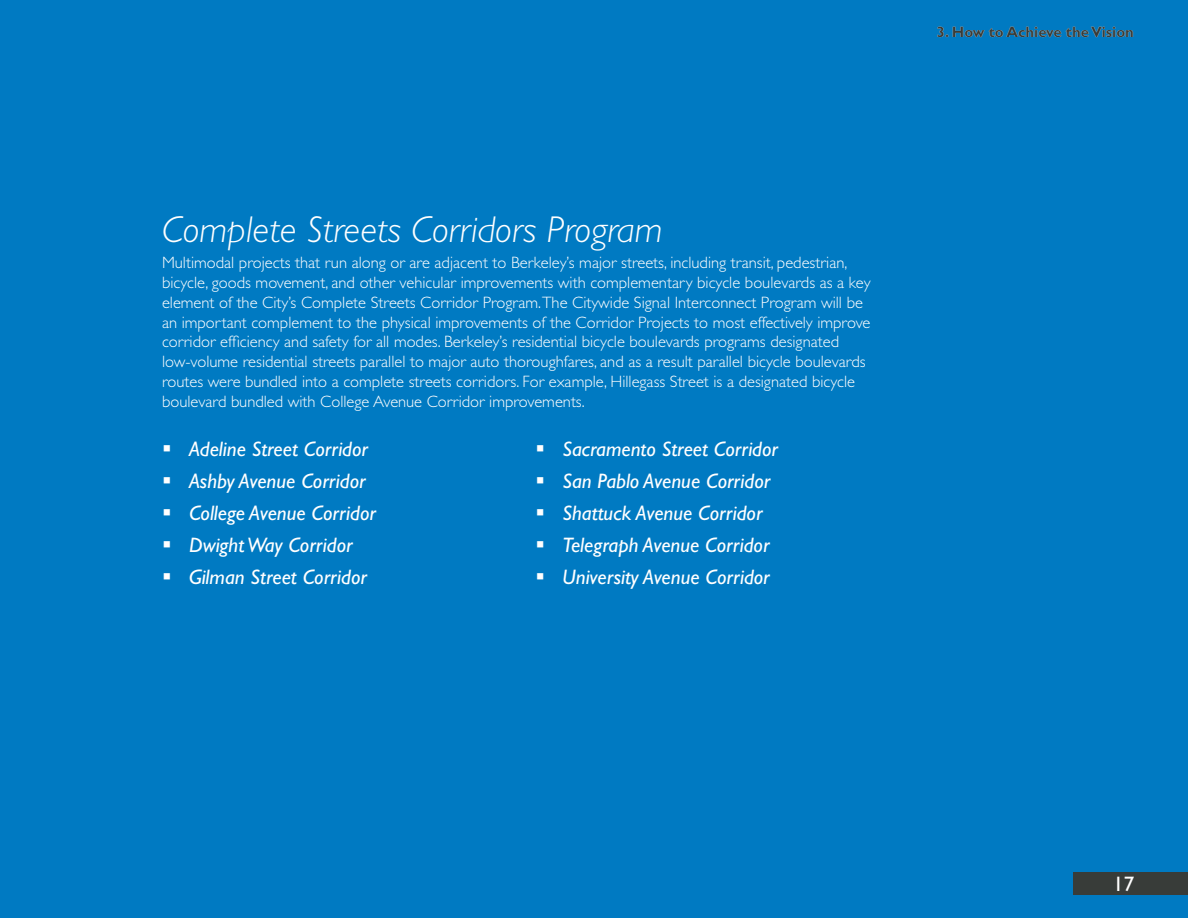
<style>
.page{position:relative;width:1188px;height:918px;background:#007ac2}
.page>*{position:absolute;margin:0;border:0;box-sizing:border-box;transform-origin:0 0}
.t1{font:italic 300 37.5px "Gill Sans Std";color:#fff}
.t2{font:italic 21px "Gill Sans Std";color:#fff}
.t3{font:21px "Gill Sans Std";color:#fff}
.t4{font:300 16.5px/19.8px "Gill Sans Std";color:#fff}
.t5{font:700 15px "Gill Sans Std";color:#383c39}
.t6{font:700 15px "Gill Sans Std";color:#fff}
</style>
<div class="page">
<div style="left:1074px;top:873px;width:114px;height:22px;background:#383c39"></div>
<p class="t5" style="left:937px;top:23px;width:199px">3. How to Achieve the Vision</p>
<h1 class="t1" style="left:162px;top:208px;width:502px">Complete Streets Corridors Program</h1>
<p class="t4" style="left:162px;top:253px;width:710px">Multimodal projects that run along or are adjacent to Berkeley’s major streets, including transit, pedestrian, bicycle, goods movement, and other vehicular improvements with complementary bicycle boulevards as a key element of the City’s Complete Streets Corridor Program.The Citywide Signal Interconnect Program will be an important complement to the physical improvements of the Corridor Projects to most effectively improve corridor efficiency and safety for all modes. Berkeley’s residential bicycle boulevards programs designated low-volume residential streets parallel to major auto thoroughfares, and as a result parallel bicycle boulevards routes were bundled into a complete streets corridors. For example, Hillegass Street is a designated bicycle boulevard bundled with College Avenue Corridor improvements.</p>
<p class="t2" style="left:162px;top:437px;width:208px">▪ Adeline Street Corridor</p>
<p class="t2" style="left:162px;top:469px;width:205px">▪ Ashby Avenue Corridor</p>
<p class="t2" style="left:162px;top:501px;width:215px">▪ College Avenue Corridor</p>
<p class="t2" style="left:162px;top:533px;width:192px">▪ Dwight Way Corridor</p>
<p class="t2" style="left:162px;top:565px;width:207px">▪ Gilman Street Corridor</p>
<p class="t2" style="left:536px;top:437px;width:244px">▪ Sacramento Street Corridor</p>
<p class="t2" style="left:536px;top:469px;width:236px">▪ San Pablo Avenue Corridor</p>
<p class="t2" style="left:536px;top:501px;width:229px">▪ Shattuck Avenue Corridor</p>
<p class="t2" style="left:536px;top:533px;width:236px">▪ Telegraph Avenue Corridor</p>
<p class="t2" style="left:536px;top:565px;width:236px">▪ University Avenue Corridor</p>
<p class="t6" style="left:1118px;top:873px;width:18px">17</p>
<p class="t3" style="left:1113px;top:872px;width:22px">17</p>
</div>
